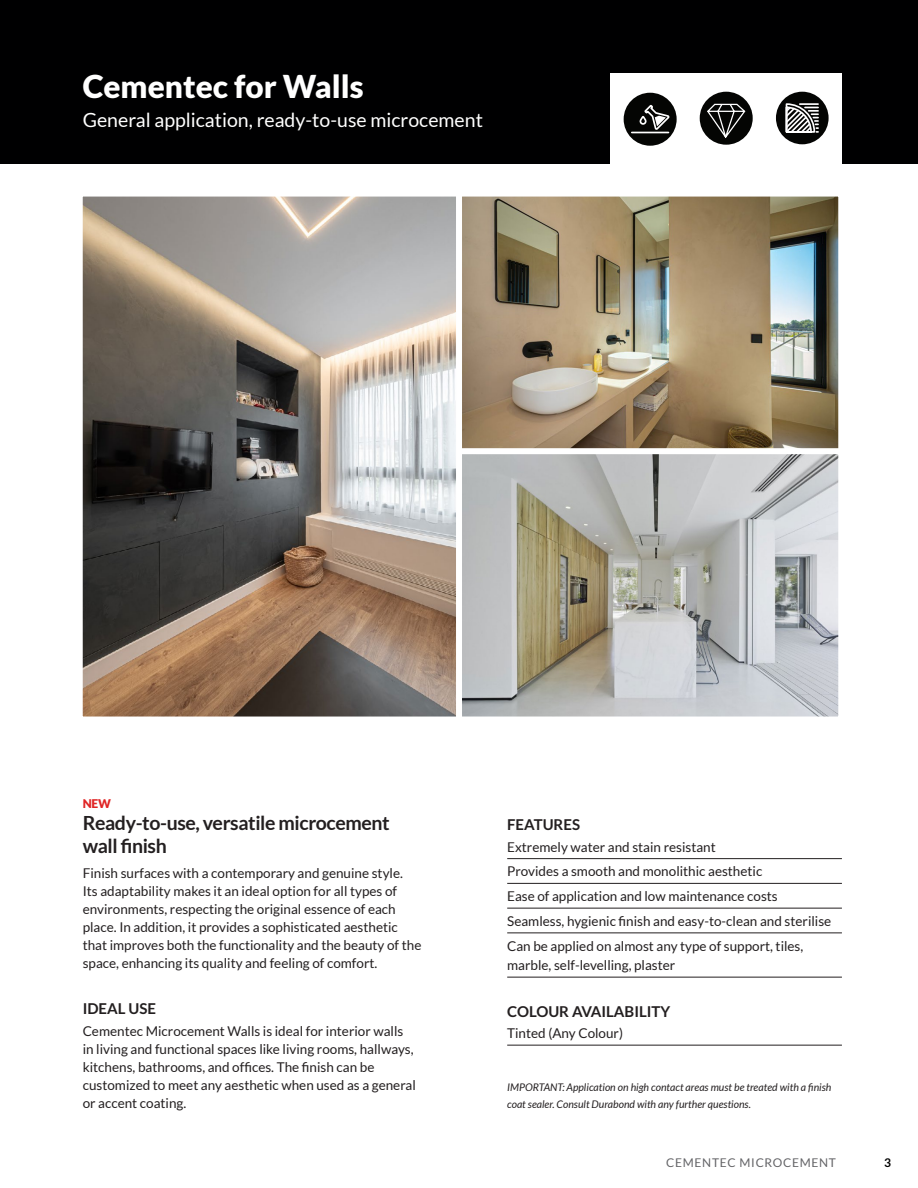
<style>
.page{position:relative;width:918px;height:1188px;background:#fff}
.page>*{position:absolute;margin:0;border:0;box-sizing:border-box;transform-origin:0 0}
.t1{font:900 31.5px "Lato";color:#fff}
.body_text{font:700 19.5px/22.5px "Lato";letter-spacing:-.02em;color:#231f20}
.t2{font:19.5px "Lato";color:#fff}
.bullets{font:700 15px "Lato";color:#231f20}
.subhead{font:700 15px "Lato";color:#231f20}
.body_text-2{font:13.5px/18px "Lato";color:#231f20}
.bullets_main{font:13.5px/19.5px "Lato";color:#231f20}
.t3{font:12px "Lato";letter-spacing:.06em;color:#636366}
.body_text-3{font:900 12px "Lato";color:#e02525}
.t4{font:700 12px "Lato";color:#000001}
.t5{font:italic 10.5px/16.5px "Lato";color:#231f20}
</style>
<div class="page">
<svg style="left:82px;top:196px;width:371px;height:521px;background:#8b8177"></svg>
<div style="left:0;top:0;width:918px;height:163px;background:#000001"></div>
<img style="left:453px;top:196px;width:386px;height:249px">
<div style="left:610px;top:73px;width:232px;height:97px;background:#fff"></div>
<div style="left:624px;top:93px;width:53px;height:53px;background:#040503;border-radius:50%"></div>
<hr style="left:632px;top:132px;width:36px;height:1px;background:#fff">
<svg style="left:639px;top:104px;width:31px;height:26px"></svg>
<div style="left:700px;top:92px;width:53px;height:53px;background:#040503;border-radius:50%"></div>
<svg style="left:706px;top:103px;width:40px;height:36px"></svg>
<div style="left:776px;top:92px;width:53px;height:52px;background:#040503;border-radius:50%"></div>
<svg style="left:785px;top:103px;width:34px;height:30px"></svg>
<hr style="left:507px;top:858px;width:335px;height:1px;background:#231f20">
<hr style="left:507px;top:883px;width:335px;height:1px;background:#231f20">
<hr style="left:507px;top:908px;width:335px;height:1px;background:#231f20">
<hr style="left:507px;top:933px;width:335px;height:1px;background:#231f20">
<hr style="left:507px;top:977px;width:335px;height:1px;background:#231f20">
<hr style="left:507px;top:1045px;width:335px;height:1px;background:#231f20">
<svg style="left:453px;top:445px;width:386px;height:272px;background:#b8b8b4"></svg>
<p class="t1" style="left:83px;top:68px;width:283px">Cementec for Walls</p>
<p class="t2" style="left:83px;top:110px;width:402px">General application, ready-to-use microcement</p>
<p class="body_text-3" style="left:83px;top:796px;width:30px">NEW</p>
<p class="body_text" style="left:83px;top:812px;width:309px">Ready-to-use, versatile microcement wall finish</p>
<p class="body_text-2" style="left:83px;top:864px;width:340px">Finish surfaces with a contemporary and genuine style.<br>Its adaptability makes it an ideal option for all types of environments, respecting the original essence of each place. In addition, it provides a sophisticated aesthetic that improves both the functionality and the beauty of the space, enhancing its quality and feeling of comfort.</p>
<p class="subhead" style="left:83px;top:1000px;width:75px">IDEAL USE</p>
<p class="body_text-2" style="left:83px;top:1022px;width:335px">Cementec Microcement Walls is ideal for interior walls in living and functional spaces like living rooms, hallways, kitchens, bathrooms, and offices. The finish can be customized to meet any aesthetic when used as a general or accent coating.</p>
<p class="bullets" style="left:507px;top:816px;width:74px">FEATURES</p>
<p class="bullets_main" style="left:507px;top:837px;width:210px">Extremely water and stain resistant</p>
<p class="bullets_main" style="left:507px;top:862px;width:257px">Provides a smooth and monolithic aesthetic</p>
<p class="bullets_main" style="left:507px;top:886px;width:272px">Ease of application and low maintenance costs</p>
<p class="bullets_main" style="left:507px;top:911px;width:326px">Seamless, hygienic finish and easy-to-clean and sterilise</p>
<p class="bullets_main" style="left:507px;top:936px;width:298px">Can be applied on almost any type of support, tiles, marble, self-levelling, plaster</p>
<p class="bullets" style="left:507px;top:1002px;width:165px">COLOUR AVAILABILITY</p>
<p class="bullets_main" style="left:507px;top:1023px;width:117px">Tinted (Any Colour)</p>
<p class="t5" style="left:507px;top:1079px;width:326px">IMPORTANT: Application on high contact areas must be treated with a finish coat sealer. Consult Durabond with any further questions.</p>
<p class="t3" style="left:666px;top:1156px;width:171px">CEMENTEC MICROCEMENT</p>
<p class="t4" style="left:884px;top:1156px;width:8px">3</p>
</div>
